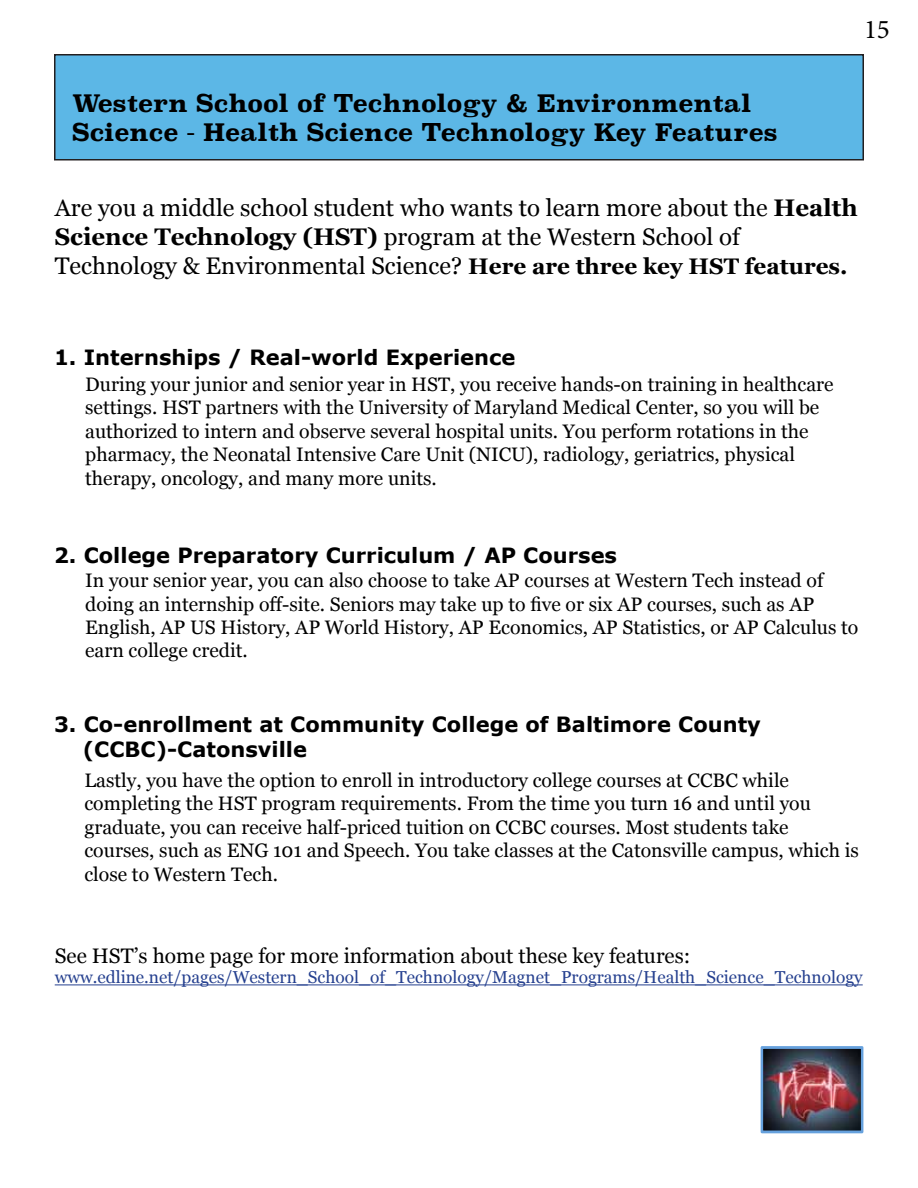
<style>
.page{position:relative;width:918px;height:1188px;background:#fff}
.page>*{position:absolute;margin:0;border:0;box-sizing:border-box;transform-origin:0 0}
.t1{font:27px "Minion Pro";color:#000}
.t2{font:24px/28.8px "Georgia";color:#000}
.t3{font:700 24px/28.8px "Superclarendon";color:#000}
.t4{font:700 21px/25.2px "Verdana";color:#000}
.t5{font:21px "Georgia";color:#000}
.t6{font:19.5px/23.4px "Georgia";color:#000}
.t7{font:17.25px "Georgia";color:#25408f}
.s1{font-weight:700}
.s2{font-weight:700;font-size:22.5px}
</style>
<div class="page">
<div style="left:55px;top:55px;width:808px;height:105px;background:#5cb7e6"></div>
<div style="left:54px;top:54px;width:810px;height:106px;border:2px solid #231f20"></div>
<hr style="left:55px;top:984px;width:808px;height:1px;background:#25408f">
<img style="left:765px;top:1050px;width:95px;height:79px">
<div style="left:761px;top:1046px;width:103px;height:87px;border:3px solid #66a1dd"></div>
<h1 class="t1" style="left:864px;top:11px;width:27px">15</h1>
<p class="t3" style="left:72px;top:90px;width:707px">Western School of Technology &amp; Environmental<br>Science - Health Science Technology Key Features</p>
<p class="t2" style="left:55px;top:192px;width:804px">Are you a middle school student who wants to learn more about the <span class="s1">Health<br>Science Technology (HST)</span> program at the Western School of<br>Technology &amp; Environmental Science? <span class="s2">Here are three key HST features.</span></p>
<p class="t4" style="left:54px;top:345px;width:463px">1. Internships / Real-world Experience</p>
<p class="t6" style="left:85px;top:372px;width:750px">During your junior and senior year in HST, you receive hands-on training in healthcare settings. HST partners with the University of Maryland Medical Center, so you will be authorized to intern and observe several hospital units. You perform rotations in the pharmacy, the Neonatal Intensive Care Unit (NICU), radiology, geriatrics, physical therapy, oncology, and many more units.</p>
<p class="t4" style="left:54px;top:543px;width:565px">2. College Preparatory Curriculum / AP Courses</p>
<p class="t6" style="left:85px;top:568px;width:775px">In your senior year, you can also choose to take AP courses at Western Tech instead of doing an internship off-site. Seniors may take up to five or six AP courses, such as AP English, AP US History, AP World History, AP Economics, AP Statistics, or AP Calculus to earn college credit.</p>
<p class="t4" style="left:83px;top:712px;width:680px;text-indent:-29px">3. Co-enrollment at Community College of Baltimore County (CCBC)-Catonsville</p>
<p class="t6" style="left:84px;top:768px;width:776px">Lastly, you have the option to enroll in introductory college courses at CCBC while completing the HST program requirements. From the time you turn 16 and until you graduate, you can receive half-priced tuition on CCBC courses. Most students take courses, such as ENG 101 and Speech. You take classes at the Catonsville campus, which is close to Western Tech.</p>
<p class="t5" style="left:55px;top:940px;width:637px">See HST’s home page for more information about these key features:</p>
<p class="t7" style="left:55px;top:965px;width:809px">www.edline.net/pages/Western_School_of_Technology/Magnet_Programs/Health_Science_Technology</p>
</div>
